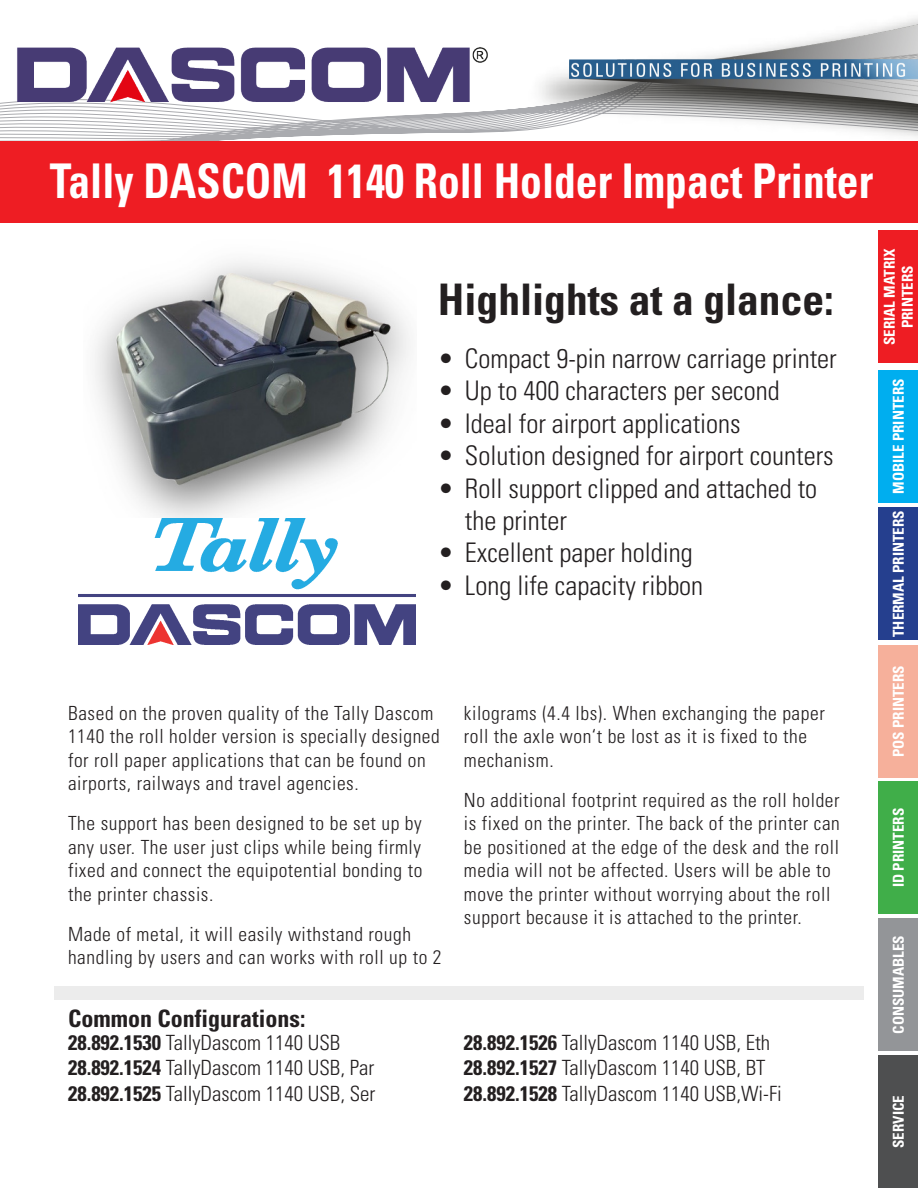
<style>
.page{position:relative;width:918px;height:1188px;background:#fff}
.page>*{position:absolute;margin:0;border:0;box-sizing:border-box;transform-origin:0 0}
.t1{font:700 condensed 47.85px "Univers";color:#fff;scale:.91 1}
.t2{font:700 condensed 43.5px "Univers";color:#231f20}
.t3{font:300 condensed 27px/32.4px "Univers";color:#231f20}
.t4{font:700 condensed 24px "Univers";color:#231f20}
.t5{font:300 condensed 21px "Univers";color:#231f20}
.t6{font:300 condensed 19.5px/23.4px "Univers";letter-spacing:.03em;color:#231f20}
.t7{font:700 condensed 15px/18px "Univers";color:#fff;text-align:center}
.s1{font-weight:700}
</style>
<div class="page">
<img style="left:95px;top:261px;width:316px;height:257px">
<svg style="left:0;top:108px;width:526px;height:33px"></svg>
<img style="left:79px;top:518px;width:337px;height:126px">
<img style="left:526px;top:18px;width:392px;height:119px">
<img style="left:0;top:47px;width:506px;height:78px">
<div style="left:0;top:141px;width:918px;height:82px;background:#ee1d23"></div>
<div style="left:879px;top:1055px;width:39px;height:133px;background:#4e4f50"></div>
<div style="left:879px;top:918px;width:39px;height:133px;background:#939598"></div>
<div style="left:879px;top:781px;width:39px;height:133px;background:#40ae49"></div>
<div style="left:879px;top:645px;width:39px;height:133px;background:#f6b09b"></div>
<div style="left:879px;top:507px;width:39px;height:133px;background:#253f8e"></div>
<div style="left:879px;top:370px;width:39px;height:133px;background:#00aeef"></div>
<div style="left:879px;top:231px;width:39px;height:132px;background:#ee1d23"></div>
<p class="t1" style="left:50px;top:152px;width:906px">Tally DASCOM 1140 Roll Holder Impact Printer</p>
<p class="t2" style="left:438px;top:273px;width:397px">Highlights at a glance:</p>
<p class="t3" style="left:438px;top:342px;width:400px">• Compact 9-pin narrow carriage printer</p>
<p class="t3" style="left:438px;top:374px;width:343px">• Up to 400 characters per second</p>
<p class="t3" style="left:438px;top:407px;width:304px">• Ideal for airport applications</p>
<p class="t3" style="left:438px;top:439px;width:397px">• Solution designed for airport counters</p>
<p class="t3" style="left:465px;top:472px;width:354px;text-indent:-27px">• Roll support clipped and attached to the printer</p>
<p class="t3" style="left:438px;top:536px;width:256px">• Excellent paper holding</p>
<p class="t3" style="left:438px;top:569px;width:267px">• Long life capacity ribbon</p>
<p class="t6" style="left:68px;top:701px;width:373px">Based on the proven quality of the Tally Dascom 1140 the roll holder version is specially designed for roll paper applications that can be found on airports, railways and travel agencies.</p>
<p class="t6" style="left:68px;top:811px;width:356px;text-align:justify">The support has been designed to be set up by any user. The user just clips while being firmly fixed and connect the equipotential bonding to the printer chassis.</p>
<p class="t6" style="left:68px;top:922px;width:375px">Made of metal, it will easily withstand rough handling by users and can works with roll up to 2</p>
<p class="t4" style="left:68px;top:1004px;width:239px">Common Configurations:</p>
<p class="t5" style="left:68px;top:1030px;width:274px"><span class="s1">28.892.1530</span> TallyDascom 1140 USB</p>
<p class="t5" style="left:68px;top:1055px;width:308px"><span class="s1">28.892.1524</span> TaIIyDascom 1140 USB, Par</p>
<p class="t5" style="left:68px;top:1081px;width:309px"><span class="s1">28.892.1525</span> TaIIyDascom 1140 USB, Ser</p>
<p class="t6" style="left:464px;top:701px;width:362px">kilograms (4.4 lbs). When exchanging the paper roll the axle won‘t be lost as it is fixed to the mechanism.</p>
<p class="t6" style="left:464px;top:788px;width:378px">No additional footprint required as the roll holder is fixed on the printer. The back of the printer can be positioned at the edge of the desk and the roll media will not be affected. Users will be able to move the printer without worrying about the roll support because it is attached to the printer.</p>
<p class="t5" style="left:464px;top:1030px;width:308px"><span class="s1">28.892.1526</span> TallyDascom 1140 USB, Eth</p>
<p class="t5" style="left:464px;top:1055px;width:303px"><span class="s1">28.892.1527</span> TallyDascom 1140 USB, BT</p>
<p class="t5" style="left:464px;top:1081px;width:319px"><span class="s1">28.892.1528</span> TallyDascom 1140 USB,Wi-Fi</p>
<p class="t7" style="left:880px;top:345px;width:98px;rotate:-90deg">SERIAL MATRIX<br>PRINTERS</p>
<p class="t7" style="left:889px;top:494px;width:117px;rotate:-90deg">MOBILE PRINTERS</p>
<p class="t7" style="left:889px;top:637px;width:128px;rotate:-90deg">THERMAL PRINTERS</p>
<p class="t7" style="left:889px;top:757px;width:93px;rotate:-90deg">POS PRINTERS</p>
<p class="t7" style="left:889px;top:887px;width:81px;rotate:-90deg">ID PRINTERS</p>
<p class="t7" style="left:889px;top:1034px;width:100px;rotate:-90deg">CONSUMABLES</p>
<p class="t7" style="left:889px;top:1148px;width:54px;rotate:-90deg">SERVICE</p>
</div>
